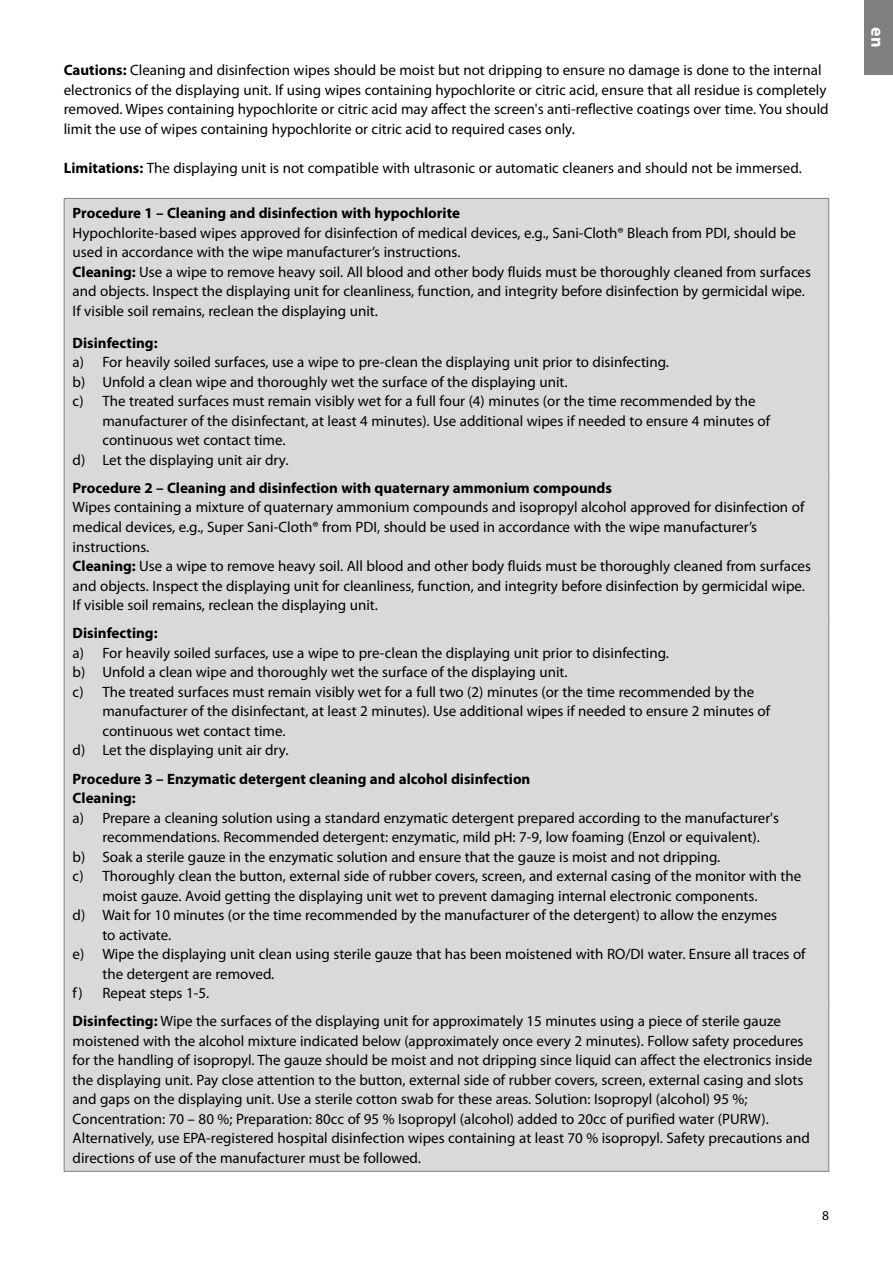
<style>
.page{position:relative;width:893px;height:1263px;background:#fff}
.page>*{position:absolute;margin:0;border:0;box-sizing:border-box;transform-origin:0 0}
.t1{font:700 18px "Myriad Pro";color:#fff}
.t2{font:15px/19.5px "Myriad Pro";color:#000}
.t3{font:700 15px/19.5px "Myriad Pro";color:#000}
.t4{font:13.5px "Myriad Pro";color:#000}
.s1{font-weight:700}
</style>
<div class="page">
<div style="left:65px;top:199px;width:763px;height:972px;background:#d9d9d9"></div>
<hr style="left:64px;top:198px;width:765px;height:1px;background:#808080">
<hr style="left:64px;top:199px;width:1px;height:129px;background:#808080">
<hr style="left:828px;top:199px;width:1px;height:129px;background:#808080">
<hr style="left:64px;top:328px;width:1px;height:145px;background:#808080">
<hr style="left:828px;top:328px;width:1px;height:145px;background:#808080">
<hr style="left:64px;top:473px;width:1px;height:145px;background:#808080">
<hr style="left:828px;top:473px;width:1px;height:145px;background:#808080">
<hr style="left:64px;top:618px;width:1px;height:146px;background:#808080">
<hr style="left:828px;top:618px;width:1px;height:146px;background:#808080">
<hr style="left:64px;top:764px;width:1px;height:242px;background:#808080">
<hr style="left:828px;top:764px;width:1px;height:242px;background:#808080">
<hr style="left:64px;top:1006px;width:1px;height:165px;background:#808080">
<hr style="left:828px;top:1006px;width:1px;height:165px;background:#808080">
<hr style="left:64px;top:1171px;width:765px;height:1px;background:#808080">
<div style="left:864px;top:0;width:29px;height:74px;background:#808080"></div>
<p class="t2" style="left:64px;top:60px;width:766px"><span class="s1">Cautions:</span> Cleaning and disinfection wipes should be moist but not dripping to ensure no damage is done to the internal electronics of the displaying unit. If using wipes containing hypochlorite or citric acid, ensure that all residue is completely removed. Wipes containing hypochlorite or citric acid may affect the screen's anti-reflective coatings over time. You should limit the use of wipes containing hypochlorite or citric acid to required cases only.</p>
<p class="t2" style="left:64px;top:158px;width:739px"><span class="s1">Limitations:</span> The displaying unit is not compatible with ultrasonic or automatic cleaners and should not be immersed.</p>
<p class="t3" style="left:73px;top:203px;width:389px">Procedure 1 – Cleaning and disinfection with hypochlorite</p>
<p class="t2" style="left:73px;top:223px;width:740px">Hypochlorite-based wipes approved for disinfection of medical devices, e.g., Sani-Cloth® Bleach from PDI, should be used in accordance with the wipe manufacturer’s instructions.<br><span class="s1">Cleaning:</span> Use a wipe to remove heavy soil. All blood and other body fluids must be thoroughly cleaned from surfaces and objects. Inspect the displaying unit for cleanliness, function, and integrity before disinfection by germicidal wipe.<br>If visible soil remains, reclean the displaying unit.</p>
<p class="t3" style="left:73px;top:332px;width:86px">Disinfecting:</p>
<p class="t2" style="left:73px;top:352px;width:598px">a) For heavily soiled surfaces, use a wipe to pre-clean the displaying unit prior to disinfecting.</p>
<p class="t2" style="left:73px;top:372px;width:496px">b) Unfold a clean wipe and thoroughly wet the surface of the displaying unit.</p>
<p class="t2" style="left:73px;top:391px;width:685px">c) The treated surfaces must remain visibly wet for a full four (4) minutes (or the time recommended by the</p>
<p class="t2" style="left:102px;top:411px;width:669px">manufacturer of the disinfectant, at least 4 minutes). Use additional wipes if needed to ensure 4 minutes of</p>
<p class="t2" style="left:102px;top:430px;width:185px">continuous wet contact time.</p>
<p class="t2" style="left:73px;top:450px;width:217px">d) Let the displaying unit air dry.</p>
<p class="t3" style="left:73px;top:478px;width:541px">Procedure 2 – Cleaning and disinfection with quaternary ammonium compounds</p>
<p class="t2" style="left:73px;top:497px;width:740px">Wipes containing a mixture of quaternary ammonium compounds and isopropyl alcohol approved for disinfection of medical devices, e.g., Super Sani-Cloth® from PDI, should be used in accordance with the wipe manufacturer’s instructions.<br><span class="s1">Cleaning:</span> Use a wipe to remove heavy soil. All blood and other body fluids must be thoroughly cleaned from surfaces and objects. Inspect the displaying unit for cleanliness, function, and integrity before disinfection by germicidal wipe.<br>If visible soil remains, reclean the displaying unit.</p>
<p class="t3" style="left:73px;top:623px;width:86px">Disinfecting:</p>
<p class="t2" style="left:73px;top:643px;width:598px">a) For heavily soiled surfaces, use a wipe to pre-clean the displaying unit prior to disinfecting.</p>
<p class="t2" style="left:73px;top:662px;width:496px">b) Unfold a clean wipe and thoroughly wet the surface of the displaying unit.</p>
<p class="t2" style="left:73px;top:682px;width:683px">c) The treated surfaces must remain visibly wet for a full two (2) minutes (or the time recommended by the</p>
<p class="t2" style="left:102px;top:701px;width:669px">manufacturer of the disinfectant, at least 2 minutes). Use additional wipes if needed to ensure 2 minutes of</p>
<p class="t2" style="left:102px;top:721px;width:185px">continuous wet contact time.</p>
<p class="t2" style="left:73px;top:740px;width:217px">d) Let the displaying unit air dry.</p>
<p class="t3" style="left:73px;top:768px;width:459px">Procedure 3 – Enzymatic detergent cleaning and alcohol disinfection<br>Cleaning:</p>
<p class="t2" style="left:73px;top:807px;width:708px">a) Prepare a cleaning solution using a standard enzymatic detergent prepared according to the manufacturer's</p>
<p class="t2" style="left:102px;top:827px;width:659px">recommendations. Recommended detergent: enzymatic, mild pH: 7-9, low foaming (Enzol or equivalent).</p>
<p class="t2" style="left:73px;top:846px;width:649px">b) Soak a sterile gauze in the enzymatic solution and ensure that the gauze is moist and not dripping.</p>
<p class="t2" style="left:73px;top:866px;width:730px">c) Thoroughly clean the button, external side of rubber covers, screen, and external casing of the monitor with the</p>
<p class="t2" style="left:102px;top:885px;width:657px">moist gauze. Avoid getting the displaying unit wet to prevent damaging internal electronic components.</p>
<p class="t2" style="left:73px;top:905px;width:706px">d) Wait for 10 minutes (or the time recommended by the manufacturer of the detergent) to allow the enzymes</p>
<p class="t2" style="left:102px;top:924px;width:70px">to activate.</p>
<p class="t2" style="left:73px;top:944px;width:734px">e) Wipe the displaying unit clean using sterile gauze that has been moistened with RO/DI water. Ensure all traces of</p>
<p class="t2" style="left:102px;top:963px;width:173px">the detergent are removed.</p>
<p class="t2" style="left:73px;top:983px;width:138px">f) Repeat steps 1-5.</p>
<p class="t2" style="left:73px;top:1011px;width:741px"><span class="s1">Disinfecting:</span> Wipe the surfaces of the displaying unit for approximately 15 minutes using a piece of sterile gauze moistened with the alcohol mixture indicated below (approximately once every 2 minutes). Follow safety procedures for the handling of isopropyl. The gauze should be moist and not dripping since liquid can affect the electronics inside the displaying unit. Pay close attention to the button, external side of rubber covers, screen, external casing and slots and gaps on the displaying unit. Use a sterile cotton swab for these areas. Solution: Isopropyl (alcohol) 95 %; Concentration: 70 – 80 %; Preparation: 80cc of 95 % Isopropyl (alcohol) added to 20cc of purified water (PURW).<br>Alternatively, use EPA-registered hospital disinfection wipes containing at least 70 % isopropyl. Safety precautions and directions of use of the manufacturer must be followed.</p>
<p class="t4" style="left:822px;top:1207px;width:8px">8</p>
<p class="t1" style="left:889px;top:27px;width:22px;rotate:90deg">en</p>
</div>
